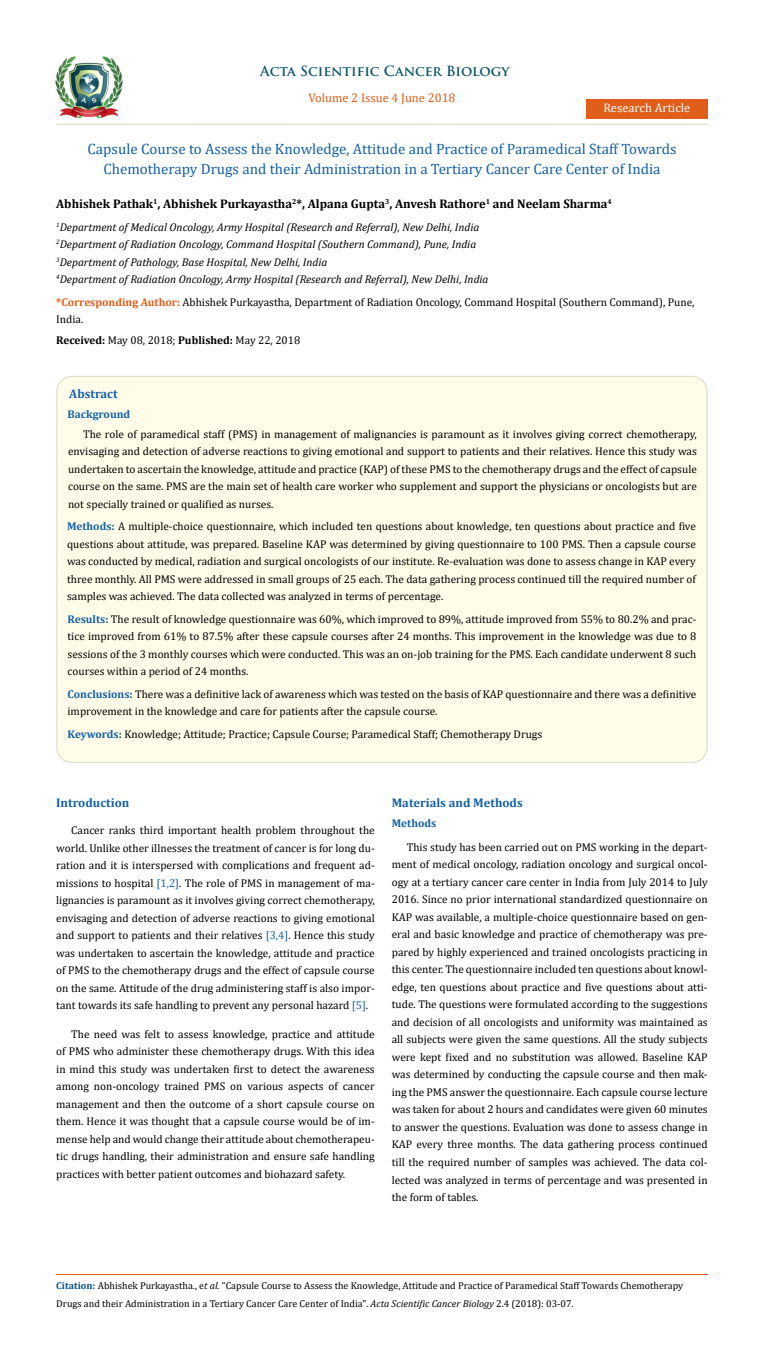
<style>
.page{position:relative;width:764px;height:1367px;background:#fff}
.page>*{position:absolute;margin:0;border:0;box-sizing:border-box;transform-origin:0 0}
.t1{font:15px/20px "Cambria";color:#1560a6;text-align:center}
.t2{font:700 13.75px "Trajan Pro";color:#0e546a}
.t3{font:700 12.5px "Cambria";color:#000}
.t4{font:700 12.5px "Cambria";color:#1560a6}
.t5{font:12.5px "Cambria";color:#e05d1a}
.t6{font:12.5px "Cambria";color:#fff}
.t7{font:11.25px/17.5px "Cambria";color:#000;text-align:justify}
.t8{font:italic 11.25px/17.5px "Cambria";color:#000}
.t9{font:700 11.25px "Cambria";color:#1560a6}
.t10{font:10px/17.5px "Cambria";color:#000}
.s1{font-weight:700;color:#e05d1a}
.s2{font-weight:700}
.s3{font-weight:700;color:#1560a6}
.s4{font-weight:700;color:#0e546a}
.s5{color:#1560a6}
.s6{font-weight:700;color:#035089}
.s7{font-style:italic}
</style>
<div class="page">
<img style="left:56px;top:57px;width:66px;height:61px">
<div style="left:586px;top:99px;width:121px;height:19px;background:#e05d1a"></div>
<div style="left:57px;top:376px;width:650px;height:386px;background:#fffde9;border-radius:15px"></div>
<hr style="left:56px;top:1273px;width:651px;height:1px;background:#e05d1a">
<hr style="left:56px;top:123px;width:651px;height:2px;background:#e0dfcd">
<p class="t2" style="left:260px;top:62px;width:251px">Acta Scientific Cancer Biology</p>
<p class="t5" style="left:308px;top:91px;width:149px">Volume 2 Issue 4 June 2018</p>
<h1 class="t1" style="left:87px;top:139px;width:590px">Capsule Course to Assess the Knowledge, Attitude and Practice of Paramedical Staff Towards<br>Chemotherapy Drugs and their Administration in a Tertiary Cancer Care Center of India</h1>
<p class="t3" style="left:56px;top:195px;width:557px">Abhishek Pathak<sup>1</sup>, Abhishek Purkayastha<sup>2</sup>*, Alpana Gupta<sup>3</sup>, Anvesh Rathore<sup>1</sup> and Neelam Sharma<sup>4</sup></p>
<p class="t8" style="left:56px;top:217px;width:434px"><sup>1</sup>Department of Medical Oncology, Army Hospital (Research and Referral), New Delhi, India <sup>2</sup>Department of Radiation Oncology, Command Hospital (Southern Command), Pune, India <sup>3</sup>Department of Pathology, Base Hospital, New Delhi, India<br><sup>4</sup>Department of Radiation Oncology, Army Hospital (Research and Referral), New Delhi, India</p>
<p class="t7" style="left:56px;top:293px;width:640px"><span class="s1">*Corresponding Author:</span> Abhishek Purkayastha, Department of Radiation Oncology, Command Hospital (Southern Command), Pune,<br>India.</p>
<p class="t6" style="left:603px;top:100px;width:89px">Research Article</p>
<p class="t7" style="left:56px;top:331px;width:246px"><span class="s2">Received:</span> May 08, 2018; <span class="s2">Published:</span> May 22, 2018</p>
<p class="t4" style="left:69px;top:385px;width:50px">Abstract</p>
<p class="t9" style="left:68px;top:406px;width:64px">Background</p>
<p class="t7" style="left:68px;top:425px;width:630px;text-indent:15px">The role of paramedical staff (PMS) in management of malignancies is paramount as it involves giving correct chemotherapy, envisaging and detection of adverse reactions to giving emotional and support to patients and their relatives. Hence this study was undertaken to ascertain the knowledge, attitude and practice (KAP) of these PMS to the chemotherapy drugs and the effect of capsule course on the same. PMS are the main set of health care worker who supplement and support the physicians or oncologists but are not specially trained or qualified as nurses.</p>
<p class="t7" style="left:67px;top:517px;width:630px"><span class="s3">Methods</span><span class="s4">:</span> A multiple-choice questionnaire, which included ten questions about knowledge, ten questions about practice and five questions about attitude, was prepared. Baseline KAP was determined by giving questionnaire to 100 PMS. Then a capsule course was conducted by medical, radiation and surgical oncologists of our institute. Re-evaluation was done to assess change in KAP every three monthly. All PMS were addressed in small groups of 25 each. The data gathering process continued till the required number of samples was achieved. The data collected was analyzed in terms of percentage.</p>
<p class="t7" style="left:68px;top:610px;width:630px"><span class="s3">Results</span><span class="s4">:</span> The result of knowledge questionnaire was 60%, which improved to 89%, attitude improved from 55% to 80.2% and prac&shy;tice improved from 61% to 87.5% after these capsule courses after 24 months. This improvement in the knowledge was due to 8 sessions of the 3 monthly courses which were conducted. This was an on-job training for the PMS. Each candidate underwent 8 such courses within a period of 24 months.</p>
<p class="t7" style="left:68px;top:685px;width:630px"><span class="s3">Conclusions</span><span class="s4">:</span> There was a definitive lack of awareness which was tested on the basis of KAP questionnaire and there was a definitive improvement in the knowledge and care for patients after the capsule course.</p>
<p class="t7" style="left:68px;top:725px;width:476px"><span class="s3">Keywords</span><span class="s4">:</span> Knowledge; Attitude; Practice; Capsule Course; Paramedical Staff; Chemotherapy Drugs</p>
<p class="t4" style="left:56px;top:793px;width:75px">Introduction</p>
<p class="t4" style="left:392px;top:793px;width:133px">Materials and Methods</p>
<p class="t7" style="left:56px;top:821px;width:320px;text-indent:15px">Cancer ranks third important health problem throughout the world. Unlike other illnesses the treatment of cancer is for long du&shy;ration and it is interspersed with complications and frequent ad&shy;missions to hospital <span class="s5">[1,2]</span>. The role of PMS in management of ma&shy;lignancies is paramount as it involves giving correct chemotherapy, envisaging and detection of adverse reactions to giving emotional and support to patients and their relatives <span class="s5">[3,4]</span>. Hence this study was undertaken to ascertain the knowledge, attitude and practice of PMS to the chemotherapy drugs and the effect of capsule course on the same. Attitude of the drug administering staff is also impor&shy;tant towards its safe handling to prevent any personal hazard <span class="s5">[5]</span>.</p>
<p class="t7" style="left:56px;top:1024px;width:320px;text-indent:15px">The need was felt to assess knowledge, practice and attitude of PMS who administer these chemotherapy drugs. With this idea in mind this study was undertaken first to detect the awareness among non-oncology trained PMS on various aspects of cancer management and then the outcome of a short capsule course on them. Hence it was thought that a capsule course would be of im&shy;mense help and would change their attitude about chemotherapeu&shy;tic drugs handling, their administration and ensure safe handling practices with better patient outcomes and biohazard safety.</p>
<p class="t9" style="left:392px;top:815px;width:46px">Methods</p>
<p class="t7" style="left:392px;top:838px;width:317px;text-indent:15px">This study has been carried out on PMS working in the depart&shy;ment of medical oncology, radiation oncology and surgical oncol&shy;ogy at a tertiary cancer care center in India from July 2014 to July 2016. Since no prior international standardized questionnaire on KAP was available, a multiple-choice questionnaire based on gen&shy;eral and basic knowledge and practice of chemotherapy was pre&shy;pared by highly experienced and trained oncologists practicing in this center. The questionnaire included ten questions about knowl&shy;edge, ten questions about practice and five questions about atti&shy;tude. The questions were formulated according to the suggestions and decision of all oncologists and uniformity was maintained as all subjects were given the same questions. All the study subjects were kept fixed and no substitution was allowed. Baseline KAP was determined by conducting the capsule course and then mak&shy;ing the PMS answer the questionnaire. Each capsule course lecture was taken for about 2 hours and candidates were given 60 minutes to answer the questions. Evaluation was done to assess change in KAP every three months. The data gathering process continued till the required number of samples was achieved. The data col&shy;lected was analyzed in terms of percentage and was presented in the form of tables.</p>
<p class="t10" style="left:56px;top:1276px;width:628px"><span class="s6">Citation:</span> Abhishek Purkayastha., e<span class="s7">t al.</span> “Capsule Course to Assess the Knowledge, Attitude and Practice of Paramedical Staff Towards Chemotherapy<br>Drugs and their Administration in a Tertiary Cancer Care Center of India". <span class="s7">Acta Scientific Cancer Biology</span> 2.4 (2018): 03-07.</p>
</div>
